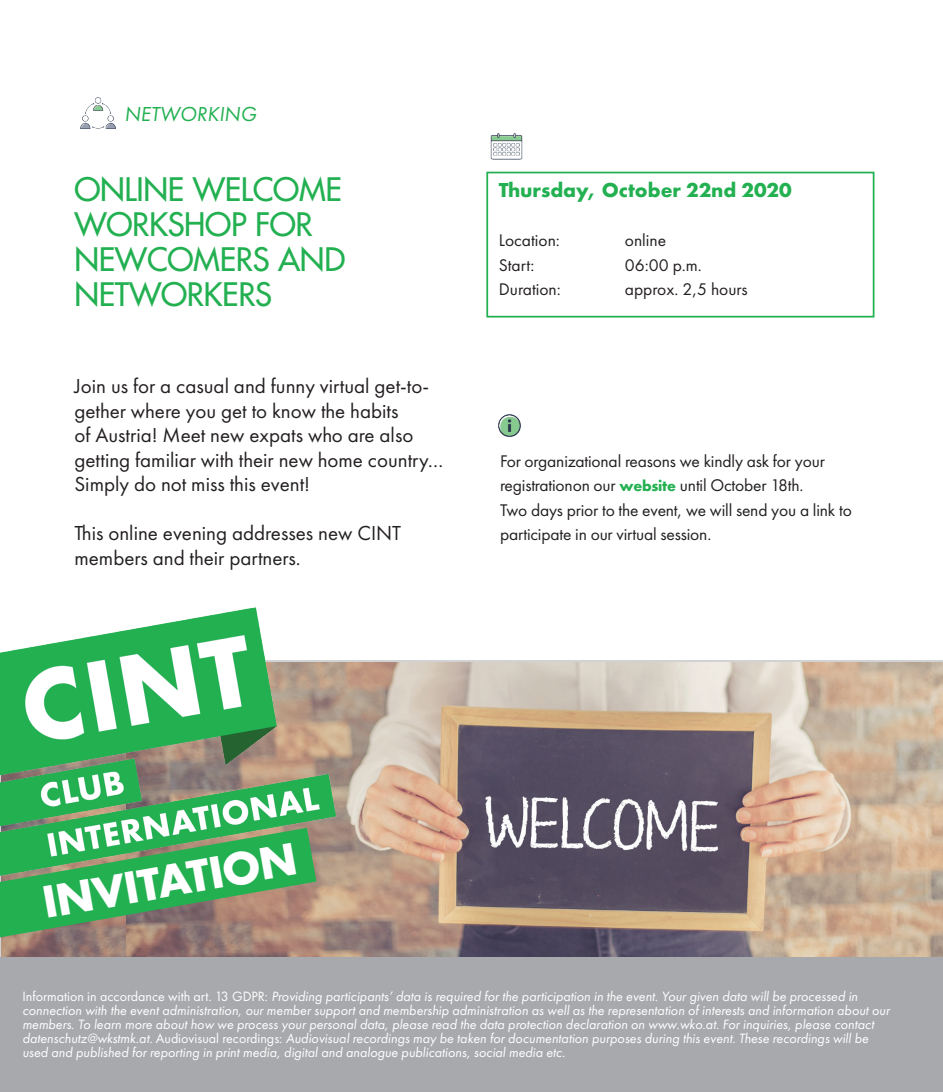
<style>
.page{position:relative;width:943px;height:1092px;background:#fff}
.page>*{position:absolute;margin:0;border:0;box-sizing:border-box;transform-origin:0 0}
.t1{font:700 42px "Futura";color:#fff}
.t2{font:31.5px/35px "Futura";letter-spacing:-.01em;color:#22b051}
.t3{font:21px/24.5px "Futura PT";color:#231f20}
.t4{font:700 21px "Futura PT";color:#22b051}
.t5{font:italic 21px "Futura PT";color:#22b051}
.t6{font:17.5px/24.5px "Futura PT";letter-spacing:-.01em;color:#231f20}
.t7{font:italic 14px/14px "Futura PT";color:#fff}
.s1{font-weight:700;font-size:15.75px;color:#22b051}
.s2{font-style:normal}
</style>
<div class="page">
<img style="left:2px;top:937px;width:125px;height:20px">
<img style="left:127px;top:662px;width:816px;height:295px">
<img style="left:0;top:607px;width:336px;height:271px">
<svg style="left:0;top:827px;width:316px;height:110px;background:#52a463"></svg>
<div style="left:486px;top:172px;width:388px;height:145px;border:2px solid #22b051"></div>
<img style="left:490px;top:133px;width:33px;height:27px">
<img style="left:498px;top:414px;width:23px;height:23px">
<div style="left:0;top:957px;width:943px;height:134px;background:#a8a9ad"></div>
<img style="left:80px;top:97px;width:36px;height:32px">
<h3 class="t5" style="left:124px;top:102px;width:133px">NETWORKING</h3>
<h2 class="t2" style="left:74px;top:172px;width:272px">ONLINE WELCOME<br>WORKSHOP FOR<br>NEWCOMERS AND<br>NETWORKERS</h2>
<h3 class="t4" style="left:499px;top:176px;width:294px">Thursday, October 22nd 2020</h3>
<p class="t6" style="left:499px;top:228px;width:63px">Location:</p>
<p class="t6" style="left:625px;top:228px;width:43px">online</p>
<p class="t6" style="left:499px;top:252px;width:37px">Start:</p>
<p class="t6" style="left:625px;top:252px;width:79px">06:00 p.m.</p>
<p class="t6" style="left:499px;top:277px;width:64px">Duration:</p>
<p class="t6" style="left:625px;top:277px;width:124px">approx. 2,5 hours</p>
<h3 class="t3" style="left:74px;top:374px;width:370px">Join us for a casual and funny virtual get-to&shy;gether where you get to know the habits<br>of Austria! Meet new expats who are also getting familiar with their new home country… Simply do not miss this event!</h3>
<h3 class="t3" style="left:74px;top:521px;width:328px">This online evening addresses new CINT members and their partners.</h3>
<p class="t6" style="left:500px;top:448px;width:353px">For organizational reasons we kindly ask for your registrationon our <span class="s1">website</span> until October 18th.<br>Two days prior to the event, we will send you a link to participate in our virtual session.</p>
<h1 class="t1" style="left:39px;top:875px;width:258px;rotate:-10deg">INVITATION</h1>
<p class="t7" style="left:22px;top:988px;width:869px"><span class="s2">Information in accordance with art. 13 GDPR:</span> Providing participants’ data is required for the participation in the event. Your given data will be processed in connection with the event administration, our member support and membership administration as well as the representation of interests and information about our members. To learn more about how we process your personal data, please read the data protection declaration on www.wko.at. For inquiries, please contact datenschutz@wkstmk.at. <span class="s2">Audiovisual recordings:</span> Audiovisual recordings may be taken for documentation purposes during this event. These recordings will be used and published for reporting in print media, digital and analogue publications, social media etc.</p>
</div>
